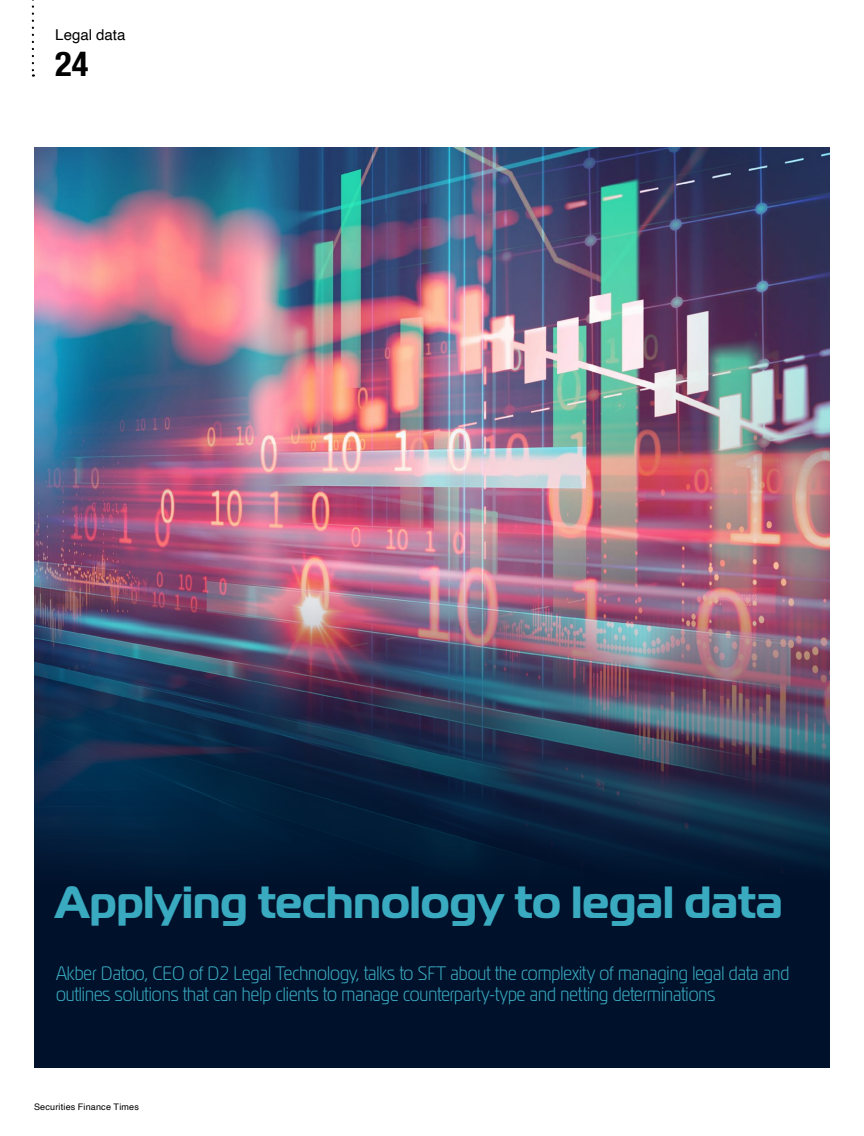
<style>
.page{position:relative;width:864px;height:1136px;background:#fff}
.page>*{position:absolute;margin:0;border:0;box-sizing:border-box;transform-origin:0 0}
.t1{font:700 45px "Magistral";color:#3aaac0}
.t2{font:700 condensed 34.5px "Helvetica Neue";color:#020203}
.t3{font:300 19.5px/21px "Magistral Cond";color:#3aaac0}
.t4{font:15px "Helvetica";color:#000}
.t5{font:9px "Helvetica";letter-spacing:.02em;color:#020203}
</style>
<div class="page">
<img style="left:34px;top:147px;width:794px;height:920px">
<svg style="left:32px;top:0;width:2px;height:77px"></svg>
<p class="t4" style="left:55px;top:23px;width:72px">Legal data</p>
<h2 class="t2" style="left:55px;top:35px;width:35px">24</h2>
<h1 class="t1" style="left:55px;top:872px;width:728px">Applying technology to legal data</h1>
<p class="t3" style="left:56px;top:962px;width:734px">Akber Datoo, CEO of D2 Legal Technology, talks to SFT about the complexity of managing legal data and outlines solutions that can help clients to manage counterparty-type and netting determinations</p>
<p class="t5" style="left:34px;top:1099px;width:106px">Securities Finance Times</p>
</div>
